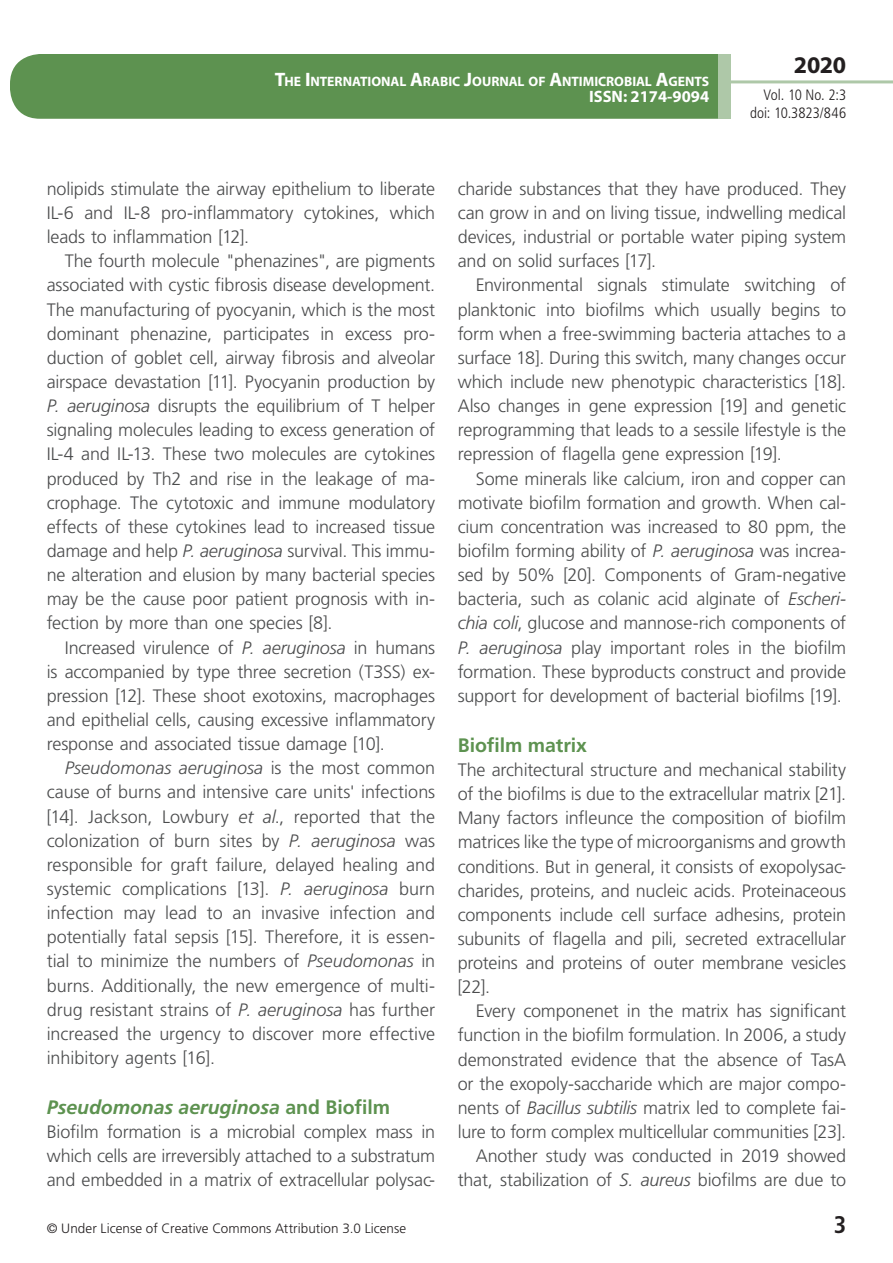
<style>
.page{position:relative;width:893px;height:1263px;background:#fff}
.page>*{position:absolute;margin:0;border:0;box-sizing:border-box;transform-origin:0 0}
.t1{font:700 24px "Myriad Pro";color:#231f20}
.t2{font:700 condensed 24px "Frutiger LT Std";color:#231f20}
.t3{font:italic 700 19.5px "Frutiger LT Std";letter-spacing:-.005em;color:#5d9250}
.t4{font:700 19.5px "Frutiger LT Std";letter-spacing:-.005em;color:#5d9250}
.t5{font:300 18px/24.2px "Frutiger LT Std";letter-spacing:-.01em;color:#4b4c4d;text-align:justify}
.t6{font:700 16.5px "Myriad Pro";color:#fff}
.t7{font:300 condensed 15px/18px "Frutiger LT Std";color:#231f20;text-align:right}
.t8{font:700 13.65px "Myriad Pro";color:#fff}
.t9{font:300 13.5px "Frutiger LT Std";letter-spacing:.005em;color:#231f20}
.s1{font-size:19.5px}
.s2{font-style:italic}
.s3{font-style:normal}
</style>
<div class="page">
<div style="left:10px;top:54px;width:775px;height:65px;background:#5d9250;border-radius:30px"></div>
<div style="left:732px;top:0;width:161px;height:157px;background:#fff"></div>
<hr style="left:730px;top:80px;width:163px;height:3px;background:#aec8a8">
<div style="left:718px;top:54px;width:13px;height:65px;background:#aec8a8"></div>
<p class="t8" style="left:275px;top:72px;width:436px"><span class="s1">T</span>HE <span class="s1">I</span>NTERNATIONAL <span class="s1">A</span>RABIC <span class="s1">J</span>OURNAL OF <span class="s1">A</span>NTIMICROBIAL <span class="s1">A</span>GENTS</p>
<p class="t6" style="left:589px;top:86px;width:122px">ISSN: 2174-9094</p>
<h1 class="t1" style="left:794px;top:49px;width:54px">2020</h1>
<p class="t7" style="left:750px;top:86px;width:98px">Vol. 10 No. 2:3 doi: 10.3823/846</p>
<p class="t5" style="left:47px;top:177px;width:390px">nolipids stimulate the airway epithelium to liberate IL-6 and IL-8 pro-inflammatory cytokines, which leads to inflammation [12].</p>
<p class="t5" style="left:47px;top:249px;width:390px;text-indent:18px">The fourth molecule "phenazines", are pigments associated with cystic fibrosis disease development.<br>The manufacturing of pyocyanin, which is the most dominant phenazine, participates in excess pro&shy;duction of goblet cell, airway fibrosis and alveolar airspace devastation [11]. Pyocyanin production by <span class="s2">P. aeruginosa</span> disrupts the equilibrium of T helper signaling molecules leading to excess generation of IL-4 and IL-13. These two molecules are cytokines produced by Th2 and rise in the leakage of ma&shy;crophage. The cytotoxic and immune modulatory effects of these cytokines lead to increased tissue damage and help <span class="s2">P. aeruginosa</span> survival. This immu&shy;ne alteration and elusion by many bacterial species may be the cause poor patient prognosis with in&shy;fection by more than one species [8].</p>
<p class="t5" style="left:47px;top:635px;width:390px;text-indent:18px">Increased virulence of <span class="s2">P. aeruginosa</span> in humans is accompanied by type three secretion (T3SS) ex&shy;pression [12]. These shoot exotoxins, macrophages and epithelial cells, causing excessive inflammatory response and associated tissue damage [10].</p>
<p class="t5" style="left:47px;top:756px;width:390px;text-indent:18px"><span class="s2">Pseudomonas aeruginosa</span> is the most common cause of burns and intensive care units' infections [14]. Jackson, Lowbury <span class="s2">et al</span>., reported that the colonization of burn sites by <span class="s2">P. aeruginosa</span> was responsible for graft failure, delayed healing and systemic complications [13]. <span class="s2">P. aeruginosa</span> burn infection may lead to an invasive infection and potentially fatal sepsis [15]. Therefore, it is essen&shy;tial to minimize the numbers of <span class="s2">Pseudomonas</span> in burns. Additionally, the new emergence of multi&shy;drug resistant strains of <span class="s2">P. aeruginosa</span> has further increased the urgency to discover more effective inhibitory agents [16].</p>
<p class="t3" style="left:47px;top:1096px;width:345px">Pseudomonas aeruginosa <span class="s3">and Biofilm</span></p>
<p class="t5" style="left:47px;top:1120px;width:390px">Biofilm formation is a microbial complex mass in which cells are irreversibly attached to a substratum and embedded in a matrix of extracellular polysac-</p>
<p class="t5" style="left:458px;top:177px;width:390px">charide substances that they have produced. They can grow in and on living tissue, indwelling medical devices, industrial or portable water piping system and on solid surfaces [17].</p>
<p class="t5" style="left:458px;top:273px;width:390px;text-indent:18px">Environmental signals stimulate switching of planktonic into biofilms which usually begins to form when a free-swimming bacteria attaches to a surface 18]. During this switch, many changes occur which include new phenotypic characteristics [18].<br>Also changes in gene expression [19] and genetic reprogramming that leads to a sessile lifestyle is the repression of flagella gene expression [19].</p>
<p class="t5" style="left:458px;top:466px;width:390px;text-indent:18px">Some minerals like calcium, iron and copper can motivate biofilm formation and growth. When cal&shy;cium concentration was increased to 80 ppm, the biofilm forming ability of <span class="s2">P. aeruginosa</span> was increa&shy;sed by 50% [20]. Components of Gram-negative bacteria, such as colanic acid alginate of <span class="s2">Escheri&shy;chia coli</span>, glucose and mannose-rich components of <span class="s2">P. aeruginosa</span> play important roles in the biofilm formation. These byproducts construct and provide support for development of bacterial biofilms [19].</p>
<p class="t4" style="left:458px;top:733px;width:131px">Biofilm matrix</p>
<p class="t5" style="left:458px;top:758px;width:390px">The architectural structure and mechanical stability of the biofilms is due to the extracellular matrix [21].<br>Many factors infleunce the composition of biofilm matrices like the type of microorganisms and growth conditions. But in general, it consists of exopolysac&shy;charides, proteins, and nucleic acids. Proteinaceous components include cell surface adhesins, protein subunits of flagella and pili, secreted extracellular proteins and proteins of outer membrane vesicles [22].</p>
<p class="t5" style="left:458px;top:999px;width:390px;text-align:right">Every componenet in the matrix has significant function in the biofilm formulation. In 2006, a study demonstrated evidence that the absence of TasA or the exopoly-saccharide which are major compo&shy;nents of <span class="s2">Bacillus subtilis</span> matrix led to complete fai&shy;lure to form complex multicellular communities [23].<br>Another study was conducted in 2019 showed that, stabilization of <span class="s2">S. aureus</span> biofilms are due to</p>
<p class="t9" style="left:47px;top:1220px;width:361px">© Under License of Creative Commons Attribution 3.0 License</p>
<h1 class="t2" style="left:834px;top:1210px;width:14px">3</h1>
</div>
